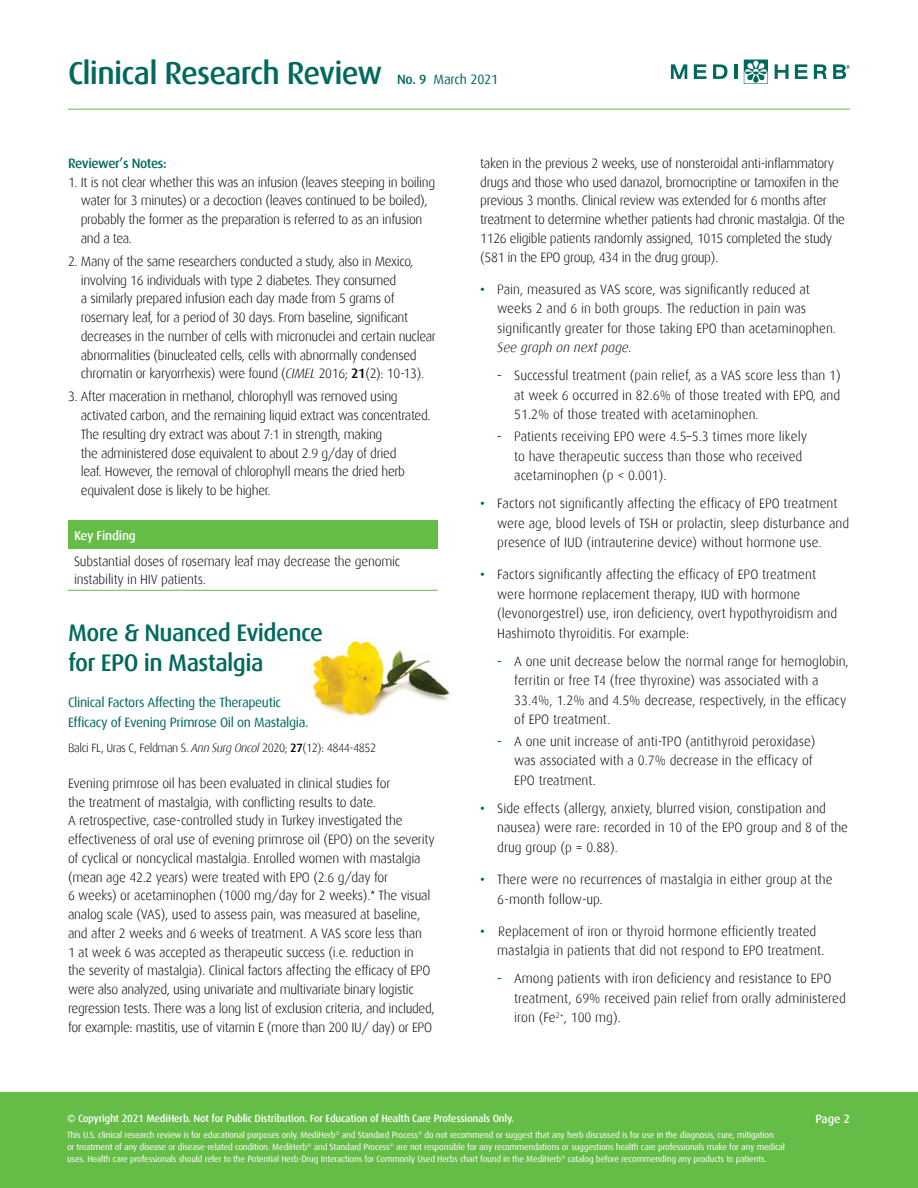
<style>
.page{position:relative;width:918px;height:1188px;background:#fff}
.page>*{position:absolute;margin:0;border:0;box-sizing:border-box;transform-origin:0 0}
.t1{font:500 31.5px "Dax";letter-spacing:-.025em;color:#00695e}
.t2{font:500 24px/30px "Dax";letter-spacing:-.025em;color:#00695e}
.t3{font:300 13.5px/18.8px "Dax";letter-spacing:-.015em;color:#000}
.t4{font:13.5px/19.5px "Dax";letter-spacing:-.025em;color:#00695e}
.t5{font:italic 300 13.5px "Dax";color:#000}
.t6{font:500 13.5px "Dax";letter-spacing:-.03em;color:#00695e}
.t7{font:500 12.75px "Dax";letter-spacing:-.015em;color:#fff}
.t8{font:300 12px "Dax";letter-spacing:-.035em;color:#000}
.t9{font:500 12px "Dax";color:#fff}
.t10{font:500 10.5px "Dax";letter-spacing:-.02em;color:#fff}
.t11{font:9px/12px "Dax";letter-spacing:-.02em;color:#fff}
.s1{font-weight:500}
.s2{font-style:italic}
.s3{font-family:"Helvetica Neue LT Std"}
.s4{font-weight:500;color:#00695e}
</style>
<div class="page">
<hr style="left:68px;top:109px;width:782px;height:1px;background:#65bc46">
<svg style="left:833px;top:64px;width:17px;height:15px"></svg>
<svg style="left:713px;top:64px;width:14px;height:15px"></svg>
<svg style="left:814px;top:64px;width:13px;height:15px"></svg>
<svg style="left:694px;top:64px;width:12px;height:15px"></svg>
<svg style="left:795px;top:64px;width:13px;height:15px"></svg>
<svg style="left:775px;top:64px;width:14px;height:15px"></svg>
<hr style="left:734px;top:64px;width:3px;height:15px;background:#00695e">
<svg style="left:671px;top:64px;width:16px;height:15px"></svg>
<svg style="left:744px;top:60px;width:24px;height:24px"></svg>
<div style="left:0;top:1093px;width:918px;height:95px;background:#65bc46"></div>
<img style="left:311px;top:640px;width:140px;height:82px">
<div style="left:68px;top:521px;width:370px;height:28px;background:#65bc46"></div>
<hr style="left:68px;top:590px;width:370px;height:1px;background:#65bc46">
<h1 class="t1" style="left:68px;top:56px;width:316px">Clinical Research Review</h1>
<p class="t4" style="left:397px;top:70px;width:103px"><span class="s1">No. 9</span> March 2021</p>
<p class="t6" style="left:68px;top:156px;width:100px">Reviewer’s Notes:</p>
<p class="t3" style="left:81px;top:173px;width:356px;text-indent:-13px">1. It is not clear whether this was an infusion (leaves steeping in boiling water for 3 minutes) or a decoction (leaves continued to be boiled), probably the former as the preparation is referred to as an infusion and a tea.</p>
<p class="t3" style="left:81px;top:252px;width:357px;text-indent:-13px">2. Many of the same researchers conducted a study, also in Mexico, involving 16 individuals with type 2 diabetes. They consumed<br>a similarly prepared infusion each day made from 5 grams of rosemary leaf, for a period of 30 days. From baseline, significant decreases in the number of cells with micronuclei and certain nuclear abnormalities (binucleated cells, cells with abnormally condensed chromatin or karyorrhexis) were found (<span class="s2">CIMEL</span> 2016; <span class="s1">21</span>(2): 10-13).</p>
<p class="t3" style="left:81px;top:388px;width:351px;text-indent:-13px">3. After maceration in methanol, chlorophyll was removed using activated carbon, and the remaining liquid extract was concentrated.<br>The resulting dry extract was about 7:1 in strength, making<br>the administered dose equivalent to about 2.9 g/day of dried<br>leaf. However, the removal of chlorophyll means the dried herb equivalent dose is likely to be higher.</p>
<p class="t7" style="left:74px;top:528px;width:63px">Key Finding</p>
<p class="t3" style="left:74px;top:552px;width:328px">Substantial doses of rosemary leaf may decrease the genomic instability in HIV patients.</p>
<h2 class="t2" style="left:68px;top:618px;width:256px">More &amp; Nuanced Evidence for EPO in Mastalgia</h2>
<p class="t4" style="left:68px;top:693px;width:242px">Clinical Factors Affecting the Therapeutic<br>Efficacy of Evening Primrose Oil on Mastalgia.</p>
<p class="t8" style="left:68px;top:741px;width:310px">Balci FL, Uras C, Feldman S. <span class="s2">Ann Surg Oncol</span> 2020; <span class="s1">27</span>(12): 4844-4852</p>
<p class="t3" style="left:68px;top:774px;width:368px">Evening primrose oil has been evaluated in clinical studies for<br>the treatment of mastalgia, with conflicting results to date.<br>A retrospective, case-controlled study in Turkey investigated the effectiveness of oral use of evening primrose oil (EPO) on the severity of cyclical or noncyclical mastalgia. Enrolled women with mastalgia (mean age 42.2 years) were treated with EPO (2.6 g/day for<br>6 weeks) or acetaminophen (1000 mg/day for 2 weeks).<span class="s3">*</span> The visual analog scale (VAS), used to assess pain, was measured at baseline, and after 2 weeks and 6 weeks of treatment. A VAS score less than<br>1 at week 6 was accepted as therapeutic success (i.e. reduction in<br>the severity of mastalgia). Clinical factors affecting the efficacy of EPO were also analyzed, using univariate and multivariate binary logistic regression tests. There was a long list of exclusion criteria, and included, for example: mastitis, use of vitamin E (more than 200 IU/ day) or EPO</p>
<p class="t3" style="left:480px;top:154px;width:366px">taken in the previous 2 weeks, use of nonsteroidal anti-inflammatory drugs and those who used danazol, bromocriptine or tamoxifen in the previous 3 months. Clinical review was extended for 6 months after treatment to determine whether patients had chronic mastalgia. Of the 1126 eligible patients randomly assigned, 1015 completed the study (581 in the EPO group, 434 in the drug group).</p>
<p class="t3" style="left:497px;top:280px;width:340px;line-height:19.5px;text-indent:-17px"><span class="s4">•</span> Pain, measured as VAS score, was significantly reduced at weeks 2 and 6 in both groups. The reduction in pain was significantly greater for those taking EPO than acetaminophen.</p>
<p class="t5" style="left:497px;top:340px;width:136px">See graph on next page.</p>
<p class="t3" style="left:514px;top:366px;width:328px;line-height:19.5px;text-align:justify;text-indent:-17px"><span class="s4">-</span> Successful treatment (pain relief, as a VAS score less than 1) at week 6 occurred in 82.6% of those treated with EPO, and 51.2% of those treated with acetaminophen.</p>
<p class="t3" style="left:514px;top:427px;width:294px;line-height:19.5px;text-indent:-17px"><span class="s4">-</span> Patients receiving EPO were 4.5–5.3 times more likely to have therapeutic success than those who received acetaminophen (p &lt; 0.001).</p>
<p class="t3" style="left:497px;top:494px;width:353px;line-height:19.5px;text-indent:-17px"><span class="s4">•</span> Factors not significantly affecting the efficacy of EPO treatment were age, blood levels of TSH or prolactin, sleep disturbance and presence of IUD (intrauterine device) without hormone use.</p>
<p class="t3" style="left:497px;top:565px;width:342px;line-height:19.5px;text-indent:-17px"><span class="s4">•</span> Factors significantly affecting the efficacy of EPO treatment were hormone replacement therapy, IUD with hormone (levonorgestrel) use, iron deficiency, overt hypothyroidism and Hashimoto thyroiditis. For example:</p>
<p class="t3" style="left:514px;top:651px;width:336px;line-height:19.5px;text-indent:-17px"><span class="s4">-</span> A one unit decrease below the normal range for hemoglobin, ferritin or free T4 (free thyroxine) was associated with a 33.4%, 1.2% and 4.5% decrease, respectively, in the efficacy of EPO treatment.</p>
<p class="t3" style="left:514px;top:732px;width:303px;line-height:19.5px;text-indent:-17px"><span class="s4">-</span> A one unit increase of anti-TPO (antithyroid peroxidase) was associated with a 0.7% decrease in the efficacy of<br>EPO treatment.</p>
<p class="t3" style="left:497px;top:799px;width:352px;line-height:19.5px;text-indent:-17px"><span class="s4">•</span> Side effects (allergy, anxiety, blurred vision, constipation and nausea) were rare: recorded in 10 of the EPO group and 8 of the drug group (p = 0.88).</p>
<p class="t3" style="left:497px;top:870px;width:337px;line-height:19.5px;text-indent:-17px"><span class="s4">•</span> There were no recurrences of mastalgia in either group at the<br>6-month follow-up.</p>
<p class="t3" style="left:497px;top:922px;width:329px;line-height:19.5px;text-indent:-17px"><span class="s4">•</span> Replacement of iron or thyroid hormone efficiently treated mastalgia in patients that did not respond to EPO treatment.</p>
<p class="t3" style="left:514px;top:969px;width:333px;line-height:19.5px;text-indent:-17px"><span class="s4">-</span> Among patients with iron deficiency and resistance to EPO treatment, 69% received pain relief from orally administered iron (Fe<sup>2+</sup>, 100 mg).</p>
<p class="t10" style="left:67px;top:1112px;width:448px">© Copyright 2021 MediHerb. Not for Public Distribution. For Education of Health Care Professionals Only.</p>
<p class="t9" style="left:816px;top:1112px;width:36px">Page 2</p>
<p class="t11" style="left:67px;top:1129px;width:720px">This U.S. clinical research review is for educational purposes only. MediHerb<sup>®</sup> and Standard Process<sup>®</sup> do not recommend or suggest that any herb discussed is for use in the diagnosis, cure, mitigation<br>or treatment of any disease or disease-related condition. MediHerb<sup>®</sup> and Standard Process<sup>®</sup> are not responsible for any recommendations or suggestions health care professionals make for any medical uses. Health care professionals should refer to the Potential Herb-Drug Interactions for Commonly Used Herbs chart found in the MediHerb<sup>®</sup> catalog before recommending any products to patients.</p>
</div>
